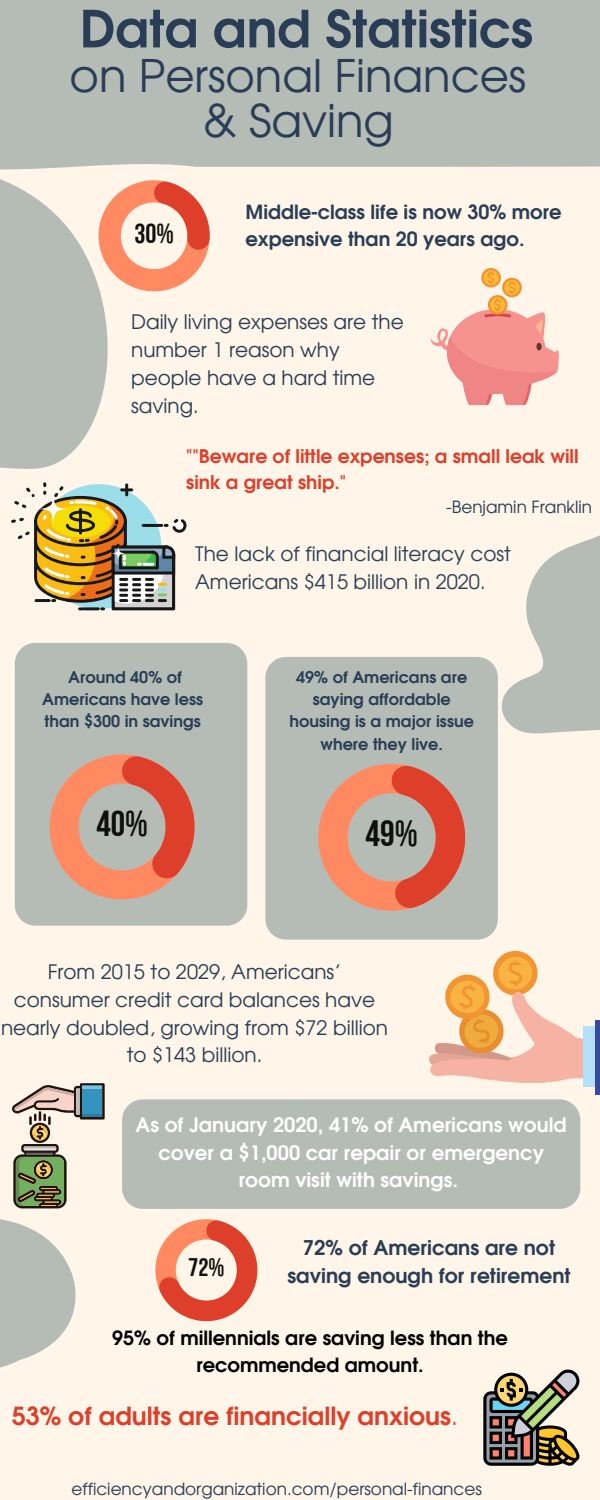
<style>
.page{position:relative;width:600px;height:1500px;background:#fff5e8}
.page>*{position:absolute;margin:0;border:0;box-sizing:border-box;transform-origin:0 0}
.t1{font:700 51px "Evolventa";color:#293e56}
.t2{font:45px/45px "Evolventa";color:#293e56;text-align:center}
.t3{font:36.7px "Bebas Neue Cyrillic";color:#100f0d}
.t4{font:36.2px "Bebas Neue Cyrillic";color:#100f0d}
.t5{font:27.8px "Bebas Neue Cyrillic";color:#100f0d}
.t6{font:25.5px "Bebas Neue Cyrillic";color:#100f0d}
.t7{font:700 25px "Evolventa";color:#dd3f2b}
.t8{font:700 20.3px/28px "Evolventa";color:#293e56;text-align:center}
.t9{font:20px/27.8px "Evolventa";color:#293e56}
.t10{font:700 20px/27.8px "Evolventa";color:#fff;text-align:center}
.t11{font:700 19.6px/27px "Evolventa";color:#000;text-align:center}
.t12{font:700 19.6px/27px "Evolventa";color:#293e56}
.t13{font:700 18.8px/26.2px "Evolventa";color:#dd3f2b}
.t14{font:16.9px "Evolventa";color:#293e56}
.t15{font:16.8px "Evolventa";color:#293e56}
.t16{font:700 16.1px/22.3px "Evolventa";color:#293e56;text-align:center}
.s1{font-weight:400}
</style>
<div class="page">
<svg style="left:0;top:179px;width:108px;height:290px;fill:#b5bcb6"></svg>
<svg style="left:99px;top:180px;width:111px;height:111px"></svg>
<div style="left:15px;top:643px;width:232px;height:283px;background:#b5bcb6;border-radius:21px"></div>
<div style="left:265px;top:657px;width:233px;height:283px;background:#b5bcb6;border-radius:21px"></div>
<svg style="left:50px;top:754px;width:145px;height:145px"></svg>
<svg style="left:318px;top:764px;width:147px;height:147px"></svg>
<svg style="left:501px;top:405px;width:99px;height:329px"></svg>
<div style="left:0;top:0;width:600px;height:170px;background:#b5bcb6"></div>
<svg style="left:481px;top:268px;width:20px;height:20px"></svg>
<svg style="left:483px;top:270px;width:16px;height:15px"></svg>
<svg style="left:430px;top:272px;width:129px;height:133px"></svg>
<svg style="left:11px;top:482px;width:175px;height:128px"></svg>
<div style="left:595px;top:1020px;width:5px;height:74px;background:#364b9b"></div>
<svg style="left:429px;top:951px;width:166px;height:136px"></svg>
<svg style="left:0;top:1083px;width:105px;height:285px"></svg>
<div style="left:122px;top:1099px;width:458px;height:110px;background:#b5bcb6;border-radius:21px"></div>
<svg style="left:155px;top:1219px;width:102px;height:102px"></svg>
<svg style="left:483px;top:1370px;width:97px;height:96px"></svg>
<p class="t1" style="left:80px;top:7px;width:455px">Data and Statistics</p>
<p class="t2" style="left:70px;top:56px;width:458px">on Personal Finances &amp; Saving</p>
<p class="t5" style="left:134px;top:222px;width:41px">30%</p>
<p class="t12" style="left:245px;top:199px;width:318px">Middle-class life is now 30% more expensive than 20 years ago.</p>
<p class="t9" style="left:131px;top:309px;width:274px">Daily living expenses are the number 1 reason why people have a hard time saving.</p>
<p class="t13" style="left:186px;top:444px;width:394px">""Beware of little expenses; a small leak will sink a great ship."</p>
<p class="t15" style="left:446px;top:500px;width:147px">-Benjamin Franklin</p>
<p class="t9" style="left:195px;top:541px;width:317px">The lack of financial literacy cost<br>Americans $415 billion in 2020.</p>
<p class="t16" style="left:42px;top:667px;width:162px">Around 40% of<br>Americans have less than $300 in savings</p>
<p class="t16" style="left:290px;top:667px;width:186px">49% of Americans are saying affordable housing is a major issue where they live.</p>
<p class="t4" style="left:96px;top:809px;width:53px">40%</p>
<p class="t3" style="left:366px;top:819px;width:54px">49%</p>
<p class="t9" style="left:1px;top:959px;width:388px;text-align:center">From 2015 to 2029, Americans’ consumer credit card balances have nearly doubled, growing from $72 billion to $143 billion.</p>
<p class="t10" style="left:136px;top:1112px;width:433px">As of January 2020, 41% of Americans would cover a $1,000 car repair or emergency room visit with savings.</p>
<p class="t6" style="left:188px;top:1257px;width:38px">72%</p>
<p class="t8" style="left:287px;top:1235px;width:285px">72% of Americans are not saving enough for retirement</p>
<p class="t11" style="left:112px;top:1326px;width:397px">95% of millennials are saving less than the recommended amount.</p>
<p class="t7" style="left:12px;top:1405px;width:448px">53% of adults are financially anxious<span class="s1">.</span></p>
<p class="t14" style="left:71px;top:1481px;width:412px">efficiencyandorganization.com/personal-finances</p>
</div>
